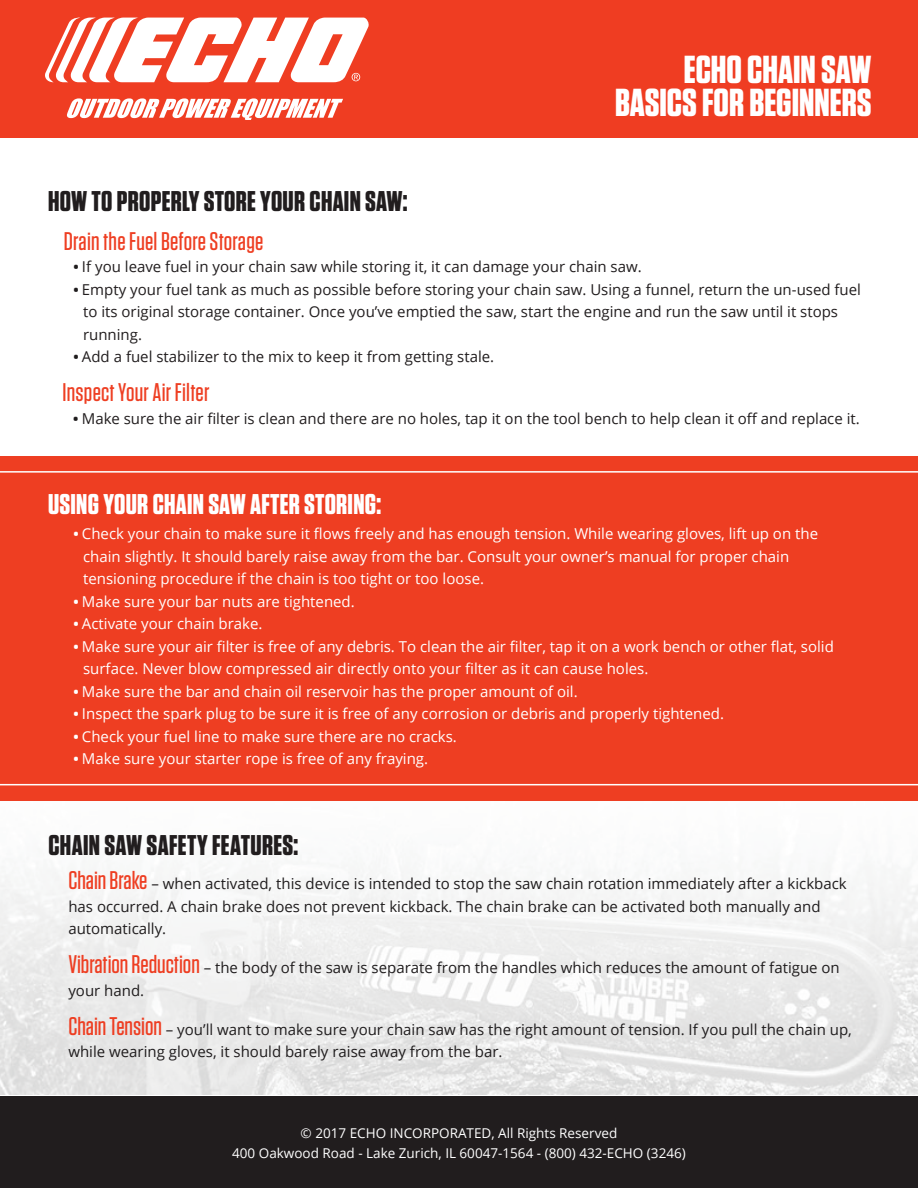
<style>
.page{position:relative;width:918px;height:1188px;background:#fff}
.page>*{position:absolute;margin:0;border:0;box-sizing:border-box;transform-origin:0 0}
.t1{font:700 39px/32.7px "Tungsten";color:#fff;text-align:right}
.t2{font:700 28.5px "Tungsten";letter-spacing:.01em;color:#211d1e}
.t3{font:700 28.5px "Tungsten";letter-spacing:.01em;color:#fff}
.t4{font:500 25.5px "Tungsten";letter-spacing:.01em;color:#ee3e22}
.t5{font:15px/22.5px "Open Sans";color:#fff}
.t6{font:15px/22.5px "Open Sans";color:#1f1c1d}
.t7{font:15px/22.5px "Open Sans";color:#211d1e}
.t8{font:13.5px/19.5px "Open Sans";color:#fff;text-align:center}
.s1{font-family:"United Sans Reg";font-weight:900;color:#1f1c1d}
.s2{font-family:"United Sans Reg";font-weight:900}
.s3{font-family:"Tungsten";font-weight:500;font-size:25.5px;color:#ee3e22}
</style>
<div class="page">
<img style="left:0;top:800px;width:918px;height:295px">
<div style="left:0;top:456px;width:918px;height:344px;background:#ee3e22"></div>
<svg style="left:0;top:471px;width:918px;height:314px"></svg>
<div style="left:0;top:0;width:918px;height:138px;background:#ef3d22"></div>
<svg style="left:45px;top:18px;width:324px;height:64px"></svg>
<svg style="left:67px;top:98px;width:276px;height:22px"></svg>
<div style="left:0;top:1096px;width:918px;height:92px;background:#211d1e"></div>
<h1 class="t1" style="left:615px;top:54px;width:258px">ECHO CHAIN SAW<br>BASICS FOR BEGINNERS</h1>
<h2 class="t2" style="left:48px;top:186px;width:361px">HOW TO PROPERLY STORE YOUR CHAIN SAW:</h2>
<h3 class="t4" style="left:64px;top:228px;width:201px">Drain the Fuel Before Storage</h3>
<p class="t7" style="left:74px;top:255px;width:570px"><span class="s1">•</span> If you leave fuel in your chain saw while storing it, it can damage your chain saw.</p>
<p class="t7" style="left:83px;top:278px;width:779px;text-indent:-9px"><span class="s1">•</span> Empty your fuel tank as much as possible before storing your chain saw. Using a funnel, return the un-used fuel to its original storage container. Once you’ve emptied the saw, start the engine and run the saw until it stops running.</p>
<p class="t7" style="left:74px;top:345px;width:422px"><span class="s1">•</span> Add a fuel stabilizer to the mix to keep it from getting stale.</p>
<h3 class="t4" style="left:63px;top:379px;width:148px">Inspect Your Air Filter</h3>
<p class="t7" style="left:74px;top:407px;width:788px"><span class="s1">•</span> Make sure the air filter is clean and there are no holes, tap it on the tool bench to help clean it off and replace it.</p>
<h2 class="t3" style="left:48px;top:489px;width:335px">USING YOUR CHAIN SAW AFTER STORING:</h2>
<p class="t5" style="left:83px;top:522px;width:736px;text-indent:-9px"><span class="s2">•</span> Check your chain to make sure it flows freely and has enough tension. While wearing gloves, lift up on the chain slightly. It should barely raise away from the bar. Consult your owner’s manual for proper chain tensioning procedure if the chain is too tight or too loose.</p>
<p class="t5" style="left:74px;top:590px;width:283px"><span class="s2">•</span> Make sure your bar nuts are tightened.</p>
<p class="t5" style="left:74px;top:612px;width:190px"><span class="s2">•</span> Activate your chain brake.</p>
<p class="t5" style="left:83px;top:635px;width:752px;text-indent:-9px"><span class="s2">•</span> Make sure your air filter is free of any debris. To clean the air filter, tap it on a work bench or other flat, solid surface. Never blow compressed air directly onto your filter as it can cause holes.</p>
<p class="t5" style="left:74px;top:680px;width:505px"><span class="s2">•</span> Make sure the bar and chain oil reservoir has the proper amount of oil.</p>
<p class="t5" style="left:74px;top:702px;width:652px"><span class="s2">•</span> Inspect the spark plug to be sure it is free of any corrosion or debris and properly tightened.</p>
<p class="t5" style="left:74px;top:725px;width:385px"><span class="s2">•</span> Check your fuel line to make sure there are no cracks.</p>
<p class="t5" style="left:74px;top:747px;width:356px"><span class="s2">•</span> Make sure your starter rope is free of any fraying.</p>
<h2 class="t2" style="left:49px;top:830px;width:251px">CHAIN SAW SAFETY FEATURES:</h2>
<p class="t6" style="left:68px;top:872px;width:780px"><span class="s3">Chain Brake</span> – when activated, this device is intended to stop the saw chain rotation immediately after a kickback has occurred. A chain brake does not prevent kickback. The chain brake can be activated both manually and automatically.</p>
<p class="t6" style="left:68px;top:956px;width:773px"><span class="s3">Vibration Reduction</span> – the body of the saw is separate from the handles which reduces the amount of fatigue on your hand.</p>
<p class="t6" style="left:68px;top:1018px;width:785px"><span class="s3">Chain Tension</span> – you’ll want to make sure your chain saw has the right amount of tension. If you pull the chain up, while wearing gloves, it should barely raise away from the bar.</p>
<p class="t8" style="left:232px;top:1123px;width:455px">© 2017 ECHO INCORPORATED, All Rights Reserved<br>400 Oakwood Road - Lake Zurich, IL 60047-1564 - (800) 432-ECHO (3246)</p>
</div>
